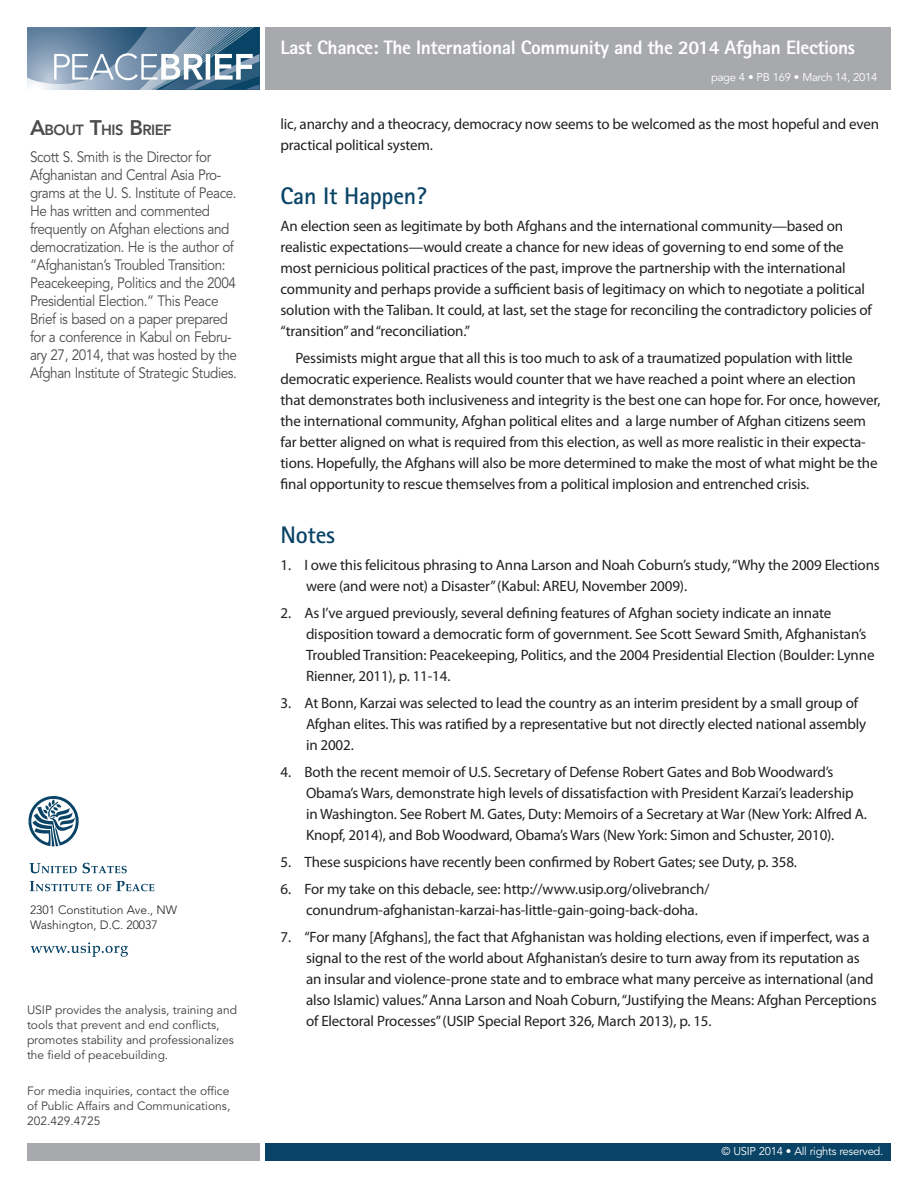
<style>
.page{position:relative;width:918px;height:1188px;background:#fff}
.page>*{position:absolute;margin:0;border:0;box-sizing:border-box;transform-origin:0 0}
.A1_head{font:700 24px "Rotis Sans Serif";letter-spacing:-.01em;color:#094466}
.t1{font:800 19.5px "Rotis Sans Serif";letter-spacing:-.02em;color:#fff}
.bodytext_indent{font:15px/21px "Myriad Pro";letter-spacing:-.01em;color:#231f20}
.bodytext{font:15px/21px "Myriad Pro";letter-spacing:-.01em;color:#231f20}
.Board___Members__s{font:15px/18px "Avenir LT Std";letter-spacing:-.03em;color:#4b4c4d;scale:.9 1}
.Left_author_Name{font:800 14.7px "Avenir LT Std";letter-spacing:-.035em;color:#4b4c4d}
.t2{font:12px/15px "Avenir LT Std";color:#3e3e3f}
.t3{font:300 12px "Avenir LT Std";color:#231f20}
.About_the_Report_-_D{font:11.25px "Avenir LT Std";letter-spacing:-.025em;color:#fff}
.s1{font-size:21px}
</style>
<div class="page">
<div style="left:265px;top:1143px;width:626px;height:18px;background:#094466"></div>
<div style="left:27px;top:1143px;width:233px;height:18px;background:#a8a9ad"></div>
<div style="left:265px;top:27px;width:626px;height:63px;background:#a8a9ad"></div>
<svg style="left:27px;top:27px;width:233px;height:63px;background:#7894ac"></svg>
<svg style="left:30px;top:881px;width:124px;height:10px"></svg>
<svg style="left:30px;top:863px;width:97px;height:10px"></svg>
<svg style="left:28px;top:796px;width:51px;height:50px"></svg>
<svg style="left:31px;top:942px;width:97px;height:15px"></svg>
<p class="Left_author_Name" style="left:30px;top:121px;width:143px"><span class="s1">A</span>BOUT <span class="s1">T</span>HIS <span class="s1">B</span>RIEF</p>
<p class="Board___Members__s" style="left:30px;top:148px;width:232px">Scott S. Smith is the Director for Afghanistan and Central Asia Pro&shy;grams at the U. S. Institute of Peace.<br>He has written and commented frequently on Afghan elections and democratization. He is the author of “Afghanistan’s Troubled Transition:<br>Peacekeeping, Politics and the 2004<br>Presidential Election.” This Peace Brief is based on a paper prepared for a conference in Kabul on Febru&shy;ary 27, 2014, that was hosted by the Afghan Institute of Strategic Studies.</p>
<p class="t3" style="left:30px;top:903px;width:149px">2301 Constitution Ave., NW</p>
<p class="t3" style="left:30px;top:918px;width:129px">Washington, D.C. 20037</p>
<p class="t2" style="left:27px;top:1003px;width:212px">USIP provides the analysis, training and tools that prevent and end conflicts, promotes stability and professionalizes the field of peacebuilding.</p>
<p class="t2" style="left:27px;top:1084px;width:205px;text-align:justify">For media inquiries, contact the office of Public Affairs and Communications, 202.429.4725</p>
<h2 class="t1" style="left:280px;top:35px;width:576px">Last Chance: The International Community and the 2014 Afghan Elections</h2>
<p class="About_the_Report_-_D" style="left:711px;top:71px;width:168px">page 4 • PB 169 • March 14, 2014</p>
<p class="bodytext_indent" style="left:280px;top:114px;width:600px">lic, anarchy and a theocracy, democracy now seems to be welcomed as the most hopeful and even practical political system.</p>
<p class="A1_head" style="left:280px;top:181px;width:148px">Can It Happen?</p>
<p class="bodytext" style="left:280px;top:216px;width:593px">An election seen as legitimate by both Afghans and the international community—based on realistic expectations—would create a chance for new ideas of governing to end some of the most pernicious political practices of the past, improve the partnership with the international community and perhaps provide a sufficient basis of legitimacy on which to negotiate a political solution with the Taliban. It could, at last, set the stage for reconciling the contradictory policies of “transition”and“reconciliation.”</p>
<p class="bodytext_indent" style="left:280px;top:348px;width:602px;text-indent:15px">Pessimists might argue that all this is too much to ask of a traumatized population with little democratic experience. Realists would counter that we have reached a point where an election that demonstrates both inclusiveness and integrity is the best one can hope for. For once, however, the international community, Afghan political elites and a large number of Afghan citizens seem far better aligned on what is required from this election, as well as more realistic in their expecta&shy;tions. Hopefully, the Afghans will also be more determined to make the most of what might be the final opportunity to rescue themselves from a political implosion and entrenched crisis.</p>
<p class="A1_head" style="left:280px;top:520px;width:56px">Notes</p>
<p class="bodytext_indent" style="left:306px;top:555px;width:575px;text-indent:-26px">1. I owe this felicitous phrasing to Anna Larson and Noah Coburn’s study,“Why the 2009 Elections were (and were not) a Disaster”(Kabul: AREU, November 2009).</p>
<p class="bodytext_indent" style="left:306px;top:603px;width:570px;text-indent:-26px">2. As I’ve argued previously, several defining features of Afghan society indicate an innate disposition toward a democratic form of government. See Scott Seward Smith, Afghanistan’s Troubled Transition: Peacekeeping, Politics, and the 2004 Presidential Election (Boulder: Lynne Rienner, 2011), p. 11-14.</p>
<p class="bodytext_indent" style="left:306px;top:693px;width:562px;text-indent:-26px">3. At Bonn, Karzai was selected to lead the country as an interim president by a small group of<br>Afghan elites. This was ratified by a representative but not directly elected national assembly in 2002.</p>
<p class="bodytext_indent" style="left:306px;top:762px;width:563px;text-indent:-26px">4. Both the recent memoir of U.S. Secretary of Defense Robert Gates and Bob Woodward’s Obama’s Wars, demonstrate high levels of dissatisfaction with President Karzai’s leadership in Washington. See Robert M. Gates, Duty: Memoirs of a Secretary at War (New York: Alfred A.<br>Knopf, 2014), and Bob Woodward, Obama’s Wars (New York: Simon and Schuster, 2010).</p>
<p class="bodytext_indent" style="left:280px;top:852px;width:518px">5. These suspicions have recently been confirmed by Robert Gates; see Duty, p. 358.</p>
<p class="bodytext_indent" style="left:306px;top:879px;width:405px;text-indent:-26px">6. For my take on this debacle, see: http://www.usip.org/olivebranch/ conundrum-afghanistan-karzai-has-little-gain-going-back-doha.</p>
<p class="bodytext_indent" style="left:306px;top:927px;width:572px;text-indent:-26px">7. “For many [Afghans], the fact that Afghanistan was holding elections, even if imperfect, was a signal to the rest of the world about Afghanistan’s desire to turn away from its reputation as an insular and violence-prone state and to embrace what many perceive as international (and also Islamic) values.”Anna Larson and Noah Coburn,“Justifying the Means: Afghan Perceptions of Electoral Processes”(USIP Special Report 326, March 2013), p. 15.</p>
<p class="About_the_Report_-_D" style="left:722px;top:1145px;width:163px">© USIP 2014 • All rights reserved.</p>
</div>
